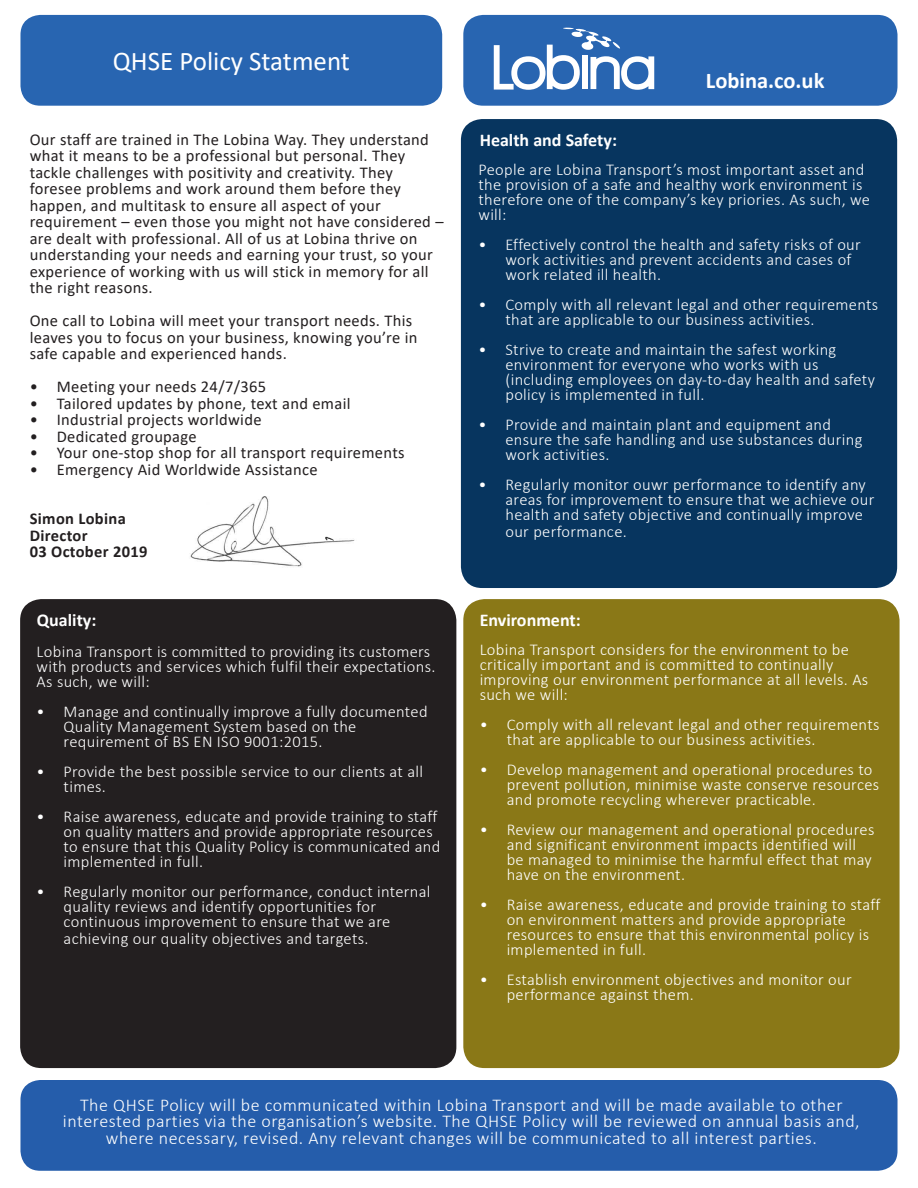
<style>
.page{position:relative;width:918px;height:1188px;background:#fff}
.page>*{position:absolute;margin:0;border:0;box-sizing:border-box;transform-origin:0 0}
.t1{font:27px "Calibri";color:#fff}
.t2{font:700 22.5px "Calibri";color:#fff}
.t3{font:300 18px/16.5px "Calibri";letter-spacing:.03em;color:#fff;text-align:center}
.t4{font:700 18px "Calibri";color:#fff}
.t5{font:300 16.5px/15px "Calibri";letter-spacing:.02em;color:#fff}
.t6{font:16.5px/16.5px "Calibri";letter-spacing:.02em;color:#231f20}
.t7{font:700 16.5px "Calibri";letter-spacing:.02em;color:#231f20}
</style>
<div class="page">
<div style="left:463px;top:15px;width:435px;height:91px;background:#2865b1;border-radius:20px"></div>
<div style="left:20px;top:15px;width:422px;height:91px;background:#2865b1;border-radius:20px"></div>
<div style="left:20px;top:1080px;width:878px;height:91px;background:#255dab;border-radius:20px"></div>
<div style="left:20px;top:599px;width:436px;height:469px;background:#231f20;border-radius:21px"></div>
<div style="left:463px;top:599px;width:437px;height:469px;background:#8a7817;border-radius:21px"></div>
<div style="left:461px;top:119px;width:436px;height:469px;background:#07355f;border-radius:21px"></div>
<svg style="left:494px;top:28px;width:160px;height:62px"></svg>
<img style="left:190px;top:496px;width:165px;height:71px">
<svg style="left:325px;top:537px;width:10px;height:6px"></svg>
<p class="t1" style="left:113px;top:42px;width:239px">QHSE Policy Statment</p>
<p class="t6" style="left:30px;top:131px;width:401px">Our staff are trained in The Lobina Way. They understand what it means to be a professional but personal. They tackle challenges with positivity and creativity. They</p>
<p class="t6" style="left:30px;top:180px;width:373px">foresee problems and work around them before they</p>
<p class="t6" style="left:30px;top:197px;width:353px">happen, and multitask to ensure all aspect of your</p>
<p class="t6" style="left:30px;top:213px;width:415px">requirement – even those you might not have considered – are dealt with professional. All of us at Lobina thrive on</p>
<p class="t6" style="left:30px;top:246px;width:405px">understanding your needs and earning your trust, so your experience of working with us will stick in memory for all the right reasons.</p>
<p class="t6" style="left:30px;top:312px;width:389px">One call to Lobina will meet your transport needs. This leaves you to focus on your business, knowing you’re in safe capable and experienced hands.</p>
<p class="t6" style="left:30px;top:378px;width:238px">• Meeting your needs 24/7/365</p>
<p class="t6" style="left:30px;top:395px;width:322px">• Tailored updates by phone, text and email</p>
<p class="t6" style="left:30px;top:411px;width:233px">• Industrial projects worldwide</p>
<p class="t6" style="left:30px;top:428px;width:168px">• Dedicated groupage</p>
<p class="t6" style="left:30px;top:444px;width:376px">• Your one-stop shop for all transport requirements</p>
<p class="t6" style="left:30px;top:461px;width:289px">• Emergency Aid Worldwide Assistance</p>
<p class="t7" style="left:30px;top:507px;width:98px">Simon Lobina</p>
<p class="t7" style="left:30px;top:524px;width:59px">Director</p>
<p class="t7" style="left:30px;top:540px;width:119px">03 October 2019</p>
<p class="t4" style="left:37px;top:607px;width:61px">Quality:</p>
<p class="t5" style="left:37px;top:644px;width:400px">Lobina Transport is committed to providing its customers with products and services which fulfil their expectations.<br>As such, we will:</p>
<p class="t5" style="left:64px;top:704px;width:365px;text-indent:-27px">• Manage and continually improve a fully documented<br>Quality Management System based on the requirement of BS EN ISO 9001:2015.</p>
<p class="t5" style="left:64px;top:764px;width:361px;text-indent:-27px">• Provide the best possible service to our clients at all times.</p>
<p class="t5" style="left:64px;top:809px;width:378px;text-indent:-27px">• Raise awareness, educate and provide training to staff on quality matters and provide appropriate resources to ensure that this Quality Policy is communicated and implemented in full.</p>
<p class="t5" style="left:64px;top:884px;width:368px;text-indent:-27px">• Regularly monitor our performance, conduct internal quality reviews and identify opportunities for continuous improvement to ensure that we are</p>
<p class="t5" style="left:64px;top:931px;width:306px">achieving our quality objectives and targets.</p>
<p class="t4" style="left:480px;top:127px;width:139px">Health and Safety:</p>
<p class="t2" style="left:706px;top:65px;width:120px">Lobina.co.uk</p>
<p class="t5" style="left:478px;top:162px;width:393px">People are Lobina Transport’s most important asset and the provision of a safe and healthy work environment is therefore one of the company’s key priories. As such, we will:</p>
<p class="t5" style="left:505px;top:237px;width:357px;text-indent:-27px">• Effectively control the health and safety risks of our work activities and prevent accidents and cases of work related ill health.</p>
<p class="t5" style="left:505px;top:297px;width:374px;text-indent:-27px">• Comply with all relevant legal and other requirements that are applicable to our business activities.</p>
<p class="t5" style="left:505px;top:342px;width:371px;text-indent:-27px">• Strive to create and maintain the safest working environment for everyone who works with us (including employees on day-to-day health and safety policy is implemented in full.</p>
<p class="t5" style="left:505px;top:417px;width:359px;text-indent:-27px">• Provide and maintain plant and equipment and ensure the safe handling and use substances during work activities.</p>
<p class="t5" style="left:505px;top:477px;width:370px;text-indent:-27px">• Regularly monitor ouwr performance to identify any areas for improvement to ensure that we achieve our health and safety objective and continually improve</p>
<p class="t5" style="left:505px;top:524px;width:123px">our performance.</p>
<p class="t4" style="left:480px;top:607px;width:103px">Environment:</p>
<p class="t5" style="left:480px;top:642px;width:371px">Lobina Transport considers for the environment to be</p>
<p class="t5" style="left:480px;top:657px;width:390px">critically important and is committed to continually improving our environment performance at all levels. As such we will:</p>
<p class="t5" style="left:507px;top:717px;width:374px;text-indent:-27px">• Comply with all relevant legal and other requirements that are applicable to our business activities.</p>
<p class="t5" style="left:507px;top:762px;width:374px;text-indent:-27px">• Develop management and operational procedures to prevent pollution, minimise waste conserve resources and promote recycling wherever practicable.</p>
<p class="t5" style="left:507px;top:822px;width:369px;text-indent:-27px">• Review our management and operational procedures and significant environment impacts identified will be managed to minimise the harmful effect that may have on the environment.</p>
<p class="t5" style="left:507px;top:897px;width:375px;text-indent:-27px">• Raise awareness, educate and provide training to staff on environment matters and provide appropriate resources to ensure that this environmental policy is implemented in full.</p>
<p class="t5" style="left:507px;top:972px;width:347px;text-indent:-27px">• Establish environment objectives and monitor our performance against them.</p>
<p class="t3" style="left:63px;top:1096px;width:798px">The QHSE Policy will be communicated within Lobina Transport and will be made available to other interested parties via the organisation’s website. The QHSE Policy will be reviewed on annual basis and, where necessary, revised. Any relevant changes will be communicated to all interest parties.</p>
</div>
